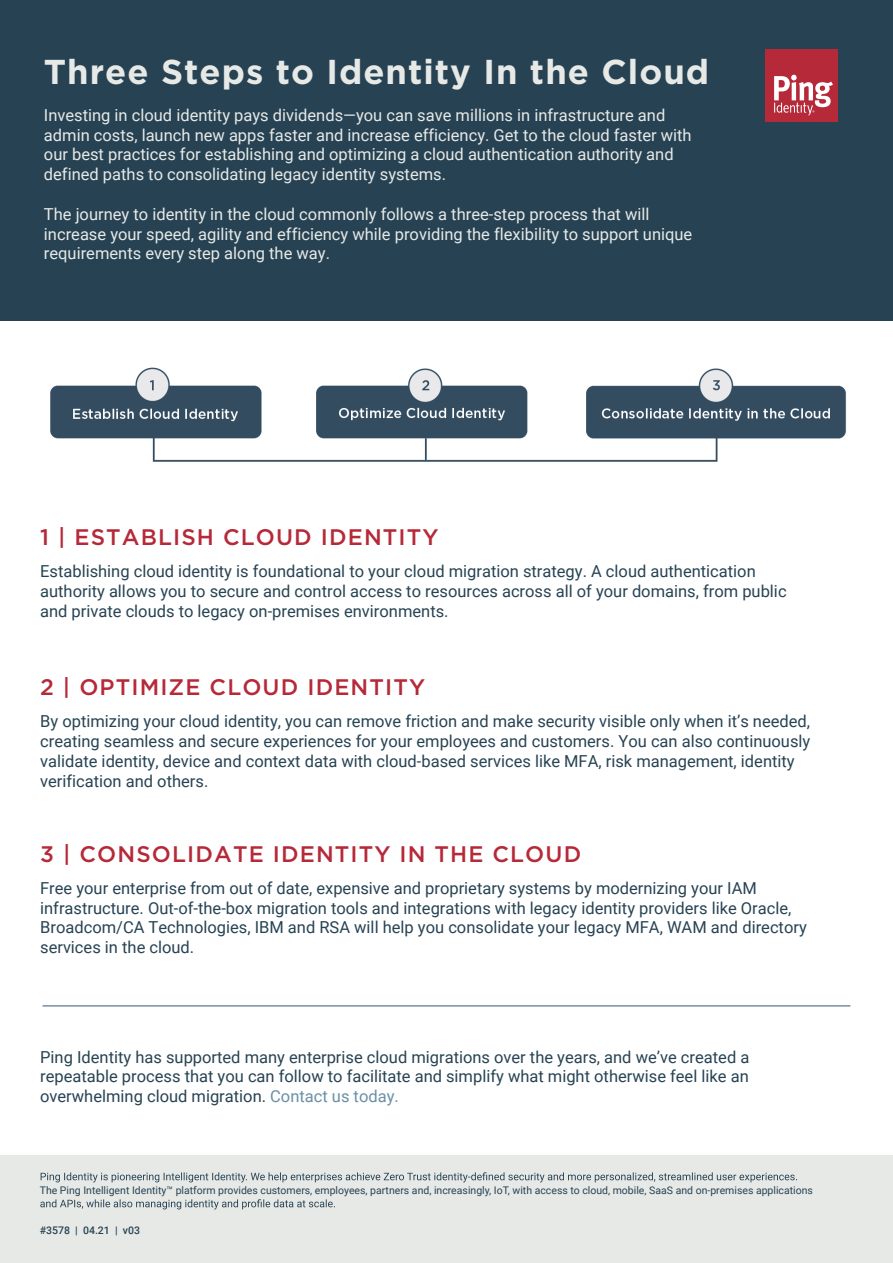
<style>
.page{position:relative;width:893px;height:1263px;background:#fff}
.page>*{position:absolute;margin:0;border:0;box-sizing:border-box;transform-origin:0 0}
.t1{font:700 34.5px "Gotham";letter-spacing:.03em;color:#e7e9e7}
.t2{font:500 22.5px "Gotham";letter-spacing:.05em;color:#b62939}
.t3{font:16.5px/19.8px "Roboto";color:#274353}
.t4{font:16.5px/19.8px "Roboto";color:#e7e9e7}
.t5{font:10.5px "Roboto";color:#274353}
.t6{font:500 10.5px "Roboto";color:#274353}
.s1{color:#6990a5}
</style>
<div class="page">
<div style="left:0;top:0;width:893px;height:321px;background:#274353"></div>
<div style="left:765px;top:49px;width:72px;height:73px;background:#b62939"></div>
<svg style="left:774px;top:75px;width:59px;height:40px"></svg>
<img style="left:50px;top:367px;width:796px;height:95px">
<hr style="left:43px;top:1005px;width:807px;height:1px;background:#7a8ea1">
<div style="left:0;top:1155px;width:893px;height:108px;background:#e7e9e7"></div>
<svg style="left:41px;top:1172px;width:756px;height:10px"></svg>
<svg style="left:40px;top:1199px;width:295px;height:10px"></svg>
<h1 class="t1" style="left:44px;top:49px;width:667px">Three Steps to Identity In the Cloud</h1>
<p class="t4" style="left:44px;top:104px;width:649px">Investing in cloud identity pays dividends—you can save millions in infrastructure and admin costs, launch new apps faster and increase efficiency. Get to the cloud faster with our best practices for establishing and optimizing a cloud authentication authority and defined paths to consolidating legacy identity systems.</p>
<p class="t4" style="left:44px;top:203px;width:650px">The journey to identity in the cloud commonly follows a three-step process that will increase your speed, agility and efficiency while providing the flexibility to support unique requirements every step along the way.</p>
<h2 class="t2" style="left:40px;top:522px;width:400px">1 | ESTABLISH CLOUD IDENTITY</h2>
<p class="t3" style="left:40px;top:561px;width:748px">Establishing cloud identity is foundational to your cloud migration strategy. A cloud authentication authority allows you to secure and control access to resources across all of your domains, from public and private clouds to legacy on-premises environments.</p>
<h2 class="t2" style="left:40px;top:672px;width:386px">2 | OPTIMIZE CLOUD IDENTITY</h2>
<p class="t3" style="left:40px;top:711px;width:772px">By optimizing your cloud identity, you can remove friction and make security visible only when it’s needed, creating seamless and secure experiences for your employees and customers. You can also continuously validate identity, device and context data with cloud-based services like MFA, risk management, identity verification and others.</p>
<h2 class="t2" style="left:40px;top:839px;width:543px">3 | CONSOLIDATE IDENTITY IN THE CLOUD</h2>
<p class="t3" style="left:40px;top:877px;width:768px">Free your enterprise from out of date, expensive and proprietary systems by modernizing your IAM infrastructure. Out-of-the-box migration tools and integrations with legacy identity providers like Oracle, Broadcom/CA Technologies, IBM and RSA will help you consolidate your legacy MFA, WAM and directory services in the cloud.</p>
<p class="t3" style="left:40px;top:1046px;width:711px;text-align:justify">Ping Identity has supported many enterprise cloud migrations over the years, and we’ve created a repeatable process that you can follow to facilitate and simplify what might otherwise feel like an overwhelming cloud migration. <span class="s1">Contact us today.</span></p>
<p class="t5" style="left:40px;top:1183px;width:775px">The Ping Intelligent Identity™ platform provides customers, employees, partners and, increasingly, IoT, with access to cloud, mobile, SaaS and on-premises applications</p>
<p class="t6" style="left:40px;top:1223px;width:102px">#3578 | 04.21 | v03</p>
</div>
